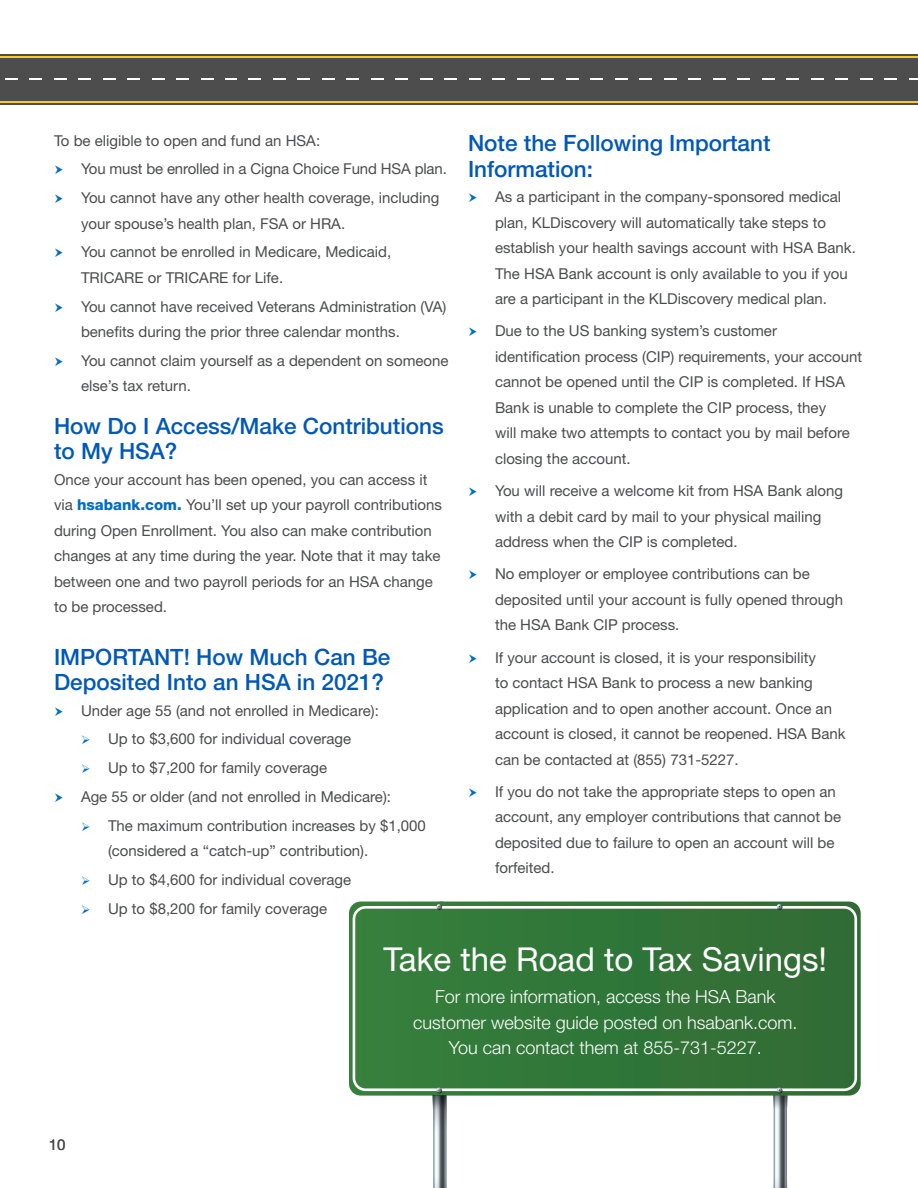
<style>
.page{position:relative;width:918px;height:1188px;background:#fff}
.page>*{position:absolute;margin:0;border:0;box-sizing:border-box;transform-origin:0 0}
.Header_3{font:33px "Helvetica Neue LT Std";color:#fff}
.Header_1{font:500 22.5px/25.5px "Helvetica Neue LT Std";color:#0058b8}
.Body_Text_Print{font:300 18px/25.5px "Helvetica Neue LT Std";color:#fff;text-align:center}
.Body_Text_Print-2{font:15px/25.5px "Helvetica Neue LT Std";color:#4b4c4d}
.s1{font-weight:800;color:#006ec3}
</style>
<div class="page">
<svg style="left:349px;top:902px;width:512px;height:194px;background:#337639"></svg>
<div style="left:353px;top:906px;width:504px;height:185px;border:3px solid #fff;border-radius:12px"></div>
<svg style="left:774px;top:904px;width:13px;height:284px;background:#547e5b"></svg>
<svg style="left:432px;top:1096px;width:1px;height:12px"></svg>
<svg style="left:433px;top:902px;width:14px;height:286px;background:#55865d"></svg>
<div style="left:0;top:54px;width:232px;height:51px;background:#4d4d4d"></div>
<hr style="left:0;top:56px;width:232px;height:2px;background:#ffc929">
<hr style="left:0;top:101px;width:232px;height:1px;background:#ffc929">
<svg style="left:201px;top:78px;width:12px;height:2px"></svg>
<svg style="left:176px;top:78px;width:13px;height:2px"></svg>
<svg style="left:152px;top:78px;width:12px;height:2px"></svg>
<svg style="left:127px;top:78px;width:13px;height:2px"></svg>
<svg style="left:103px;top:78px;width:12px;height:2px"></svg>
<svg style="left:78px;top:78px;width:13px;height:2px"></svg>
<svg style="left:54px;top:78px;width:12px;height:2px"></svg>
<svg style="left:29px;top:78px;width:13px;height:2px"></svg>
<svg style="left:5px;top:78px;width:12px;height:2px"></svg>
<div style="left:230px;top:54px;width:245px;height:51px;background:#4d4d4d"></div>
<hr style="left:230px;top:56px;width:245px;height:2px;background:#ffc929">
<hr style="left:230px;top:101px;width:245px;height:1px;background:#ffc929">
<svg style="left:445px;top:78px;width:12px;height:2px"></svg>
<svg style="left:420px;top:78px;width:13px;height:2px"></svg>
<svg style="left:396px;top:78px;width:12px;height:2px"></svg>
<svg style="left:371px;top:78px;width:13px;height:2px"></svg>
<svg style="left:347px;top:78px;width:12px;height:2px"></svg>
<svg style="left:322px;top:78px;width:13px;height:2px"></svg>
<svg style="left:298px;top:78px;width:12px;height:2px"></svg>
<svg style="left:273px;top:78px;width:12px;height:2px"></svg>
<svg style="left:249px;top:78px;width:12px;height:2px"></svg>
<svg style="left:226px;top:78px;width:10px;height:2px"></svg>
<div style="left:474px;top:54px;width:245px;height:51px;background:#4d4d4d"></div>
<hr style="left:474px;top:56px;width:245px;height:2px;background:#ffc929">
<hr style="left:474px;top:101px;width:245px;height:1px;background:#ffc929">
<svg style="left:689px;top:78px;width:12px;height:2px"></svg>
<svg style="left:664px;top:78px;width:12px;height:2px"></svg>
<svg style="left:640px;top:78px;width:12px;height:2px"></svg>
<svg style="left:615px;top:78px;width:12px;height:2px"></svg>
<svg style="left:591px;top:78px;width:12px;height:2px"></svg>
<svg style="left:566px;top:78px;width:12px;height:2px"></svg>
<svg style="left:542px;top:78px;width:12px;height:2px"></svg>
<svg style="left:517px;top:78px;width:12px;height:2px"></svg>
<svg style="left:493px;top:78px;width:12px;height:2px"></svg>
<svg style="left:469px;top:78px;width:11px;height:2px"></svg>
<div style="left:719px;top:54px;width:199px;height:51px;background:#4d4d4d"></div>
<hr style="left:719px;top:56px;width:199px;height:2px;background:#ffc929">
<hr style="left:719px;top:101px;width:199px;height:1px;background:#ffc929">
<svg style="left:909px;top:78px;width:9px;height:2px"></svg>
<svg style="left:885px;top:78px;width:12px;height:2px"></svg>
<svg style="left:860px;top:78px;width:12px;height:2px"></svg>
<svg style="left:836px;top:78px;width:12px;height:2px"></svg>
<svg style="left:811px;top:78px;width:12px;height:2px"></svg>
<svg style="left:787px;top:78px;width:12px;height:2px"></svg>
<svg style="left:762px;top:78px;width:12px;height:2px"></svg>
<svg style="left:738px;top:78px;width:12px;height:2px"></svg>
<svg style="left:713px;top:78px;width:12px;height:2px"></svg>
<p class="Body_Text_Print-2" style="left:54px;top:127px;width:268px">To be eligible to open and fund an HSA:</p>
<p class="Body_Text_Print-2" style="left:81px;top:156px;width:367px">You must be enrolled in a Cigna Choice Fund HSA plan.</p>
<p class="Body_Text_Print-2" style="left:81px;top:185px;width:360px">You cannot have any other health coverage, including your spouse’s health plan, FSA or HRA.</p>
<p class="Body_Text_Print-2" style="left:81px;top:239px;width:312px">You cannot be enrolled in Medicare, Medicaid,<br>TRICARE or TRICARE for Life.</p>
<p class="Body_Text_Print-2" style="left:81px;top:293px;width:367px">You cannot have received Veterans Administration (VA) benefits during the prior three calendar months.</p>
<p class="Body_Text_Print-2" style="left:81px;top:348px;width:369px">You cannot claim yourself as a dependent on someone else’s tax return.</p>
<p class="Header_1" style="left:54px;top:413px;width:391px">How Do I Access/Make Contributions to My HSA?</p>
<p class="Body_Text_Print-2" style="left:54px;top:466px;width:389px">Once your account has been opened, you can access it via <span class="s1">hsabank.com.</span> You’ll set up your payroll contributions during Open Enrollment. You also can make contribution changes at any time during the year. Note that it may take between one and two payroll periods for an HSA change to be processed.</p>
<p class="Header_1" style="left:54px;top:644px;width:338px">IMPORTANT! How Much Can Be<br>Deposited Into an HSA in 2021?</p>
<p class="Body_Text_Print-2" style="left:81px;top:697px;width:299px">Under age 55 (and not enrolled in Medicare):</p>
<p class="Body_Text_Print-2" style="left:108px;top:726px;width:245px">Up to $3,600 for individual coverage</p>
<p class="Body_Text_Print-2" style="left:108px;top:755px;width:221px">Up to $7,200 for family coverage</p>
<p class="Body_Text_Print-2" style="left:81px;top:784px;width:312px">Age 55 or older (and not enrolled in Medicare):</p>
<p class="Body_Text_Print-2" style="left:108px;top:812px;width:319px">The maximum contribution increases by $1,000 (considered a “catch-up” contribution).</p>
<p class="Body_Text_Print-2" style="left:108px;top:867px;width:245px">Up to $4,600 for individual coverage</p>
<p class="Body_Text_Print-2" style="left:108px;top:895px;width:221px">Up to $8,200 for family coverage</p>
<p class="Header_1" style="left:468px;top:130px;width:304px">Note the Following Important<br>Information:</p>
<p class="Body_Text_Print-2" style="left:495px;top:184px;width:362px">As a participant in the company-sponsored medical plan, KLDiscovery will automatically take steps to establish your health savings account with HSA Bank.<br>The HSA Bank account is only available to you if you are a participant in the KLDiscovery medical plan.</p>
<p class="Body_Text_Print-2" style="left:495px;top:318px;width:369px">Due to the US banking system’s customer identification process (CIP) requirements, your account cannot be opened until the CIP is completed. If HSA Bank is unable to complete the CIP process, they<br>will make two attempts to contact you by mail before closing the account.</p>
<p class="Body_Text_Print-2" style="left:495px;top:478px;width:350px">You will receive a welcome kit from HSA Bank along with a debit card by mail to your physical mailing address when the CIP is completed.</p>
<p class="Body_Text_Print-2" style="left:495px;top:561px;width:350px">No employer or employee contributions can be deposited until your account is fully opened through the HSA Bank CIP process.</p>
<p class="Body_Text_Print-2" style="left:495px;top:644px;width:352px">If your account is closed, it is your responsibility<br>to contact HSA Bank to process a new banking application and to open another account. Once an account is closed, it cannot be reopened. HSA Bank can be contacted at (855) 731-5227.</p>
<p class="Body_Text_Print-2" style="left:495px;top:779px;width:348px">If you do not take the appropriate steps to open an account, any employer contributions that cannot be deposited due to failure to open an account will be forfeited.</p>
<p class="Body_Text_Print-2" style="left:49px;top:1131px;width:18px">10</p>
<p class="Header_3" style="left:383px;top:939px;width:445px">Take the Road to Tax Savings!</p>
<p class="Body_Text_Print" style="left:413px;top:983px;width:386px">For more information, access the HSA Bank customer website guide posted on hsabank.com.<br>You can contact them at 855-731-5227.</p>
</div>
